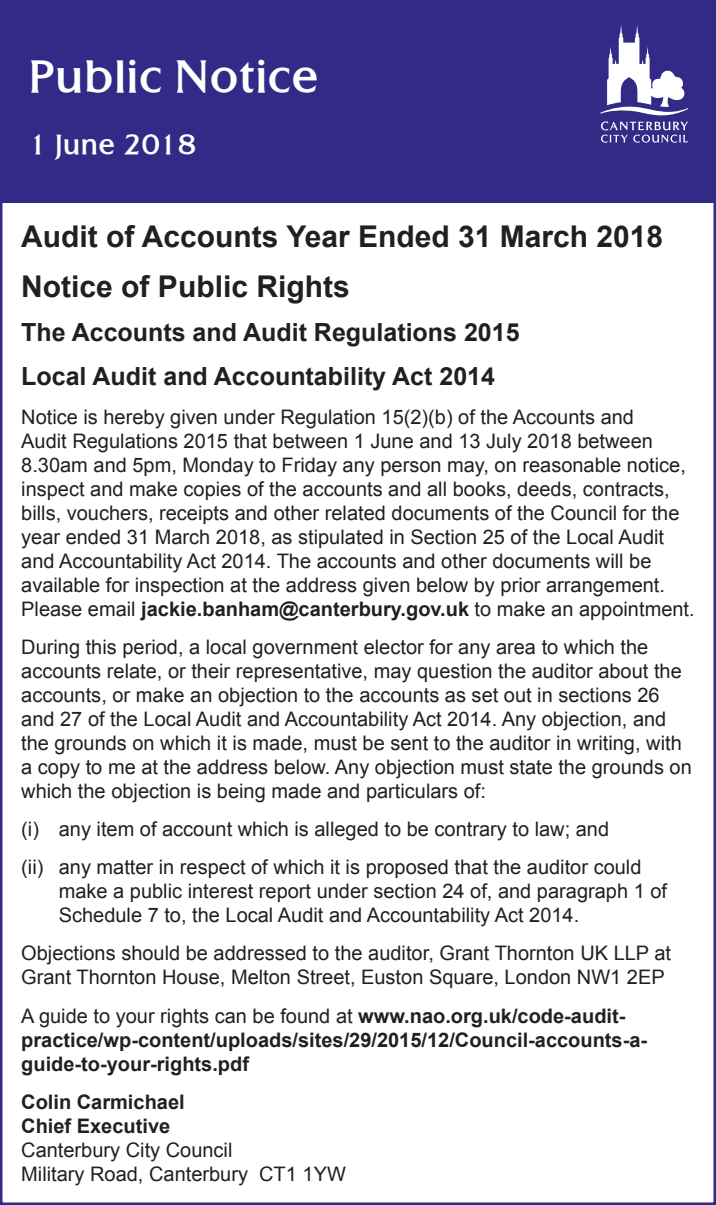
<style>
.page{position:relative;width:716px;height:1205px;background:#fff}
.page>*{position:absolute;margin:0;border:0;box-sizing:border-box;transform-origin:0 0}
.t1{font:300 45px "Cg Triplett";color:#fff}
.t2{font:700 30px/50.2px "Arial";color:#231f20}
.t3{font:300 27.5px "Cg Triplett";color:#fff}
.t4{font:700 25px/44.2px "Arial";color:#231f20}
.t5{font:20px/24px "Arial";color:#231f20}
.t6{font:700 20px/24px "Arial";color:#231f20}
.s1{font-weight:700}
.s2{font-weight:400}
</style>
<div class="page">
<div style="left:0;top:0;width:716px;height:203px;background:#332986"></div>
<svg style="left:600px;top:25px;width:88px;height:118px"></svg>
<h1 class="t1" style="left:28px;top:50px;width:292px">Public Notice</h1>
<h3 class="t3" style="left:28px;top:128px;width:169px">1 June 2018</h3>
<h2 class="t2" style="left:21px;top:212px;width:643px">Audit of Accounts Year Ended 31 March 2018<br>Notice of Public Rights</h2>
<p class="t4" style="left:21px;top:311px;width:500px">The Accounts and Audit Regulations 2015<br>Local Audit and Accountability Act 2014</p>
<p class="t5" style="left:21px;top:405px;width:675px">Notice is hereby given under Regulation 15(2)(b) of the Accounts and<br>Audit Regulations 2015 that between 1 June and 13 July 2018 between 8.30am and 5pm, Monday to Friday any person may, on reasonable notice, inspect and make copies of the accounts and all books, deeds, contracts, bills, vouchers, receipts and other related documents of the Council for the year ended 31 March 2018, as stipulated in Section 25 of the Local Audit and Accountability Act 2014. The accounts and other documents will be available for inspection at the address given below by prior arrangement.<br>Please email <span class="s1">jackie.banham@canterbury.gov.uk</span> to make an appointment.</p>
<p class="t5" style="left:21px;top:635px;width:672px">During this period, a local government elector for any area to which the accounts relate, or their representative, may question the auditor about the accounts, or make an objection to the accounts as set out in sections 26 and 27 of the Local Audit and Accountability Act 2014. Any objection, and the grounds on which it is made, must be sent to the auditor in writing, with a copy to me at the address below. Any objection must state the grounds on which the objection is being made and particulars of:</p>
<p class="t5" style="left:21px;top:810px;width:621px;line-height:38.2px">(i) any item of account which is alleged to be contrary to law; and<br>(ii) any matter in respect of which it is proposed that the auditor could</p>
<p class="t5" style="left:59px;top:879px;width:610px">make a public interest report under section 24 of, and paragraph 1 of<br>Schedule 7 to, the Local Audit and Accountability Act 2014.</p>
<p class="t5" style="left:21px;top:941px;width:651px">Objections should be addressed to the auditor, Grant Thornton UK LLP at<br>Grant Thornton House, Melton Street, Euston Square, London NW1 2EP</p>
<p class="t6" style="left:21px;top:1004px;width:627px"><span class="s2">A guide to your rights can be found at</span> www.nao.org.uk/code-audit&shy;practice/wp-content/uploads/sites/29/2015/12/Council-accounts-a&shy;guide-to-your-rights.pdf</p>
<p class="t6" style="left:21px;top:1090px;width:165px">Colin Carmichael<br>Chief Executive</p>
<p class="t5" style="left:21px;top:1138px;width:326px">Canterbury City Council<br>Military Road, Canterbury CT1 1YW</p>
</div>
